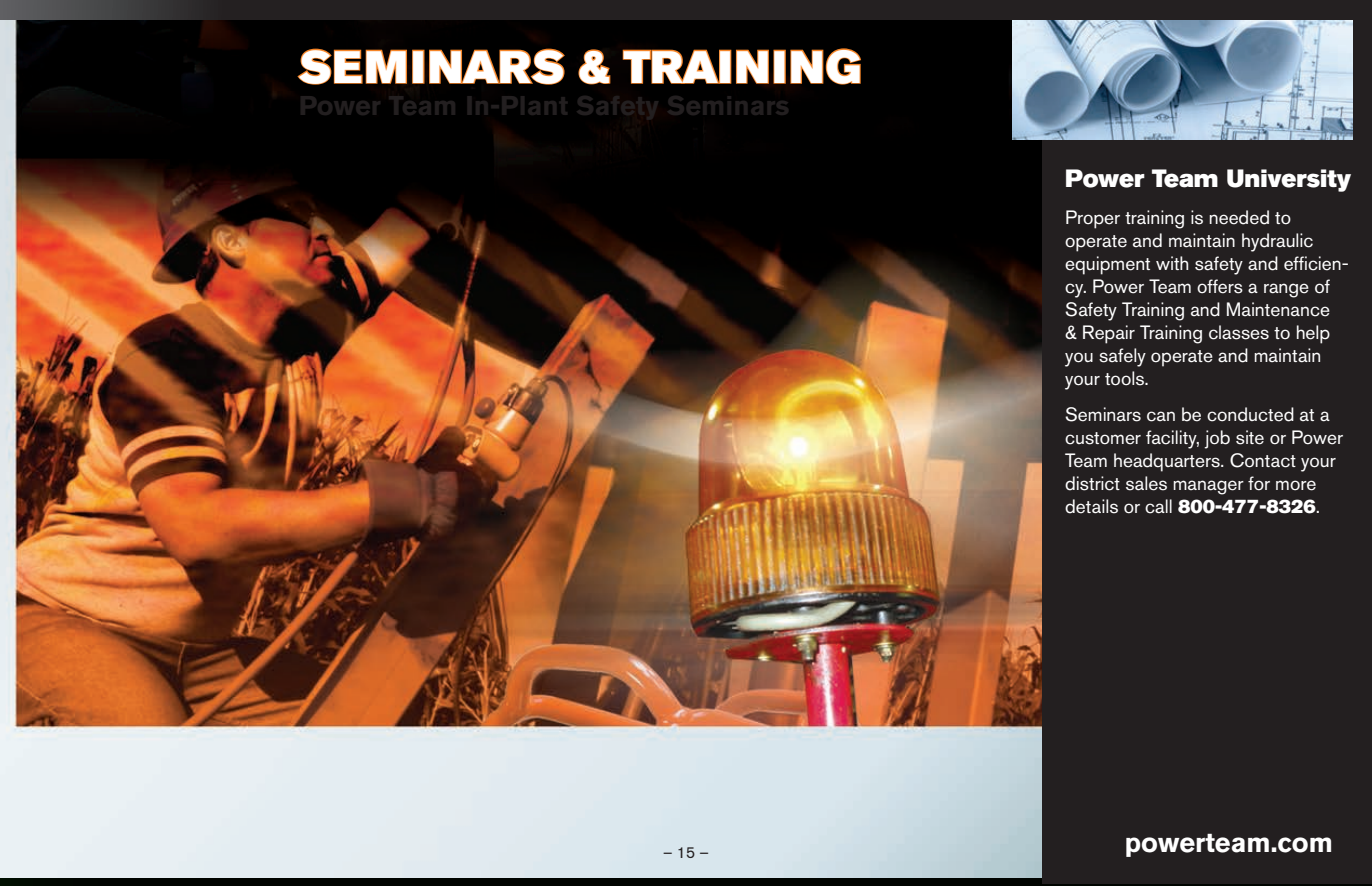
<style>
.page{position:relative;width:1372px;height:886px;background:#fff}
.page>*{position:absolute;margin:0;border:0;box-sizing:border-box;transform-origin:0 0}
.t1{font:45px "Akzidenz Grotesk BE Super";letter-spacing:.03em;color:#fff}
.t2{font:700 27px "Akzidenz Grotesk BE";color:#231f20}
.t3{font:700 27px "Akzidenz Grotesk BE";color:#fff}
.t4{font:24.75px "Akzidenz Grotesk BE Super";color:#fff}
.t5{font:19.12px/22.9px "Akzidenz Grotesk BE";color:#fff}
.t6{font:15.75px "Akzidenz Grotesk BE";color:#231f20}
.s1{font-family:"Akzidenz Grotesk BE Super"}
</style>
<div class="page">
<img style="left:0;top:20px;width:1042px;height:857px">
<div style="left:1042px;top:5px;width:329px;height:878px;background:#231f20"></div>
<img style="left:1012px;top:20px;width:340px;height:120px">
<svg style="left:296px;top:43px;width:112px;height:43px;background:#45240a"></svg>
<div style="left:412px;top:50px;width:12px;height:34px;border:2px solid #f58427"></div>
<svg style="left:428px;top:47px;width:138px;height:39px;background:#46250b"></svg>
<svg style="left:577px;top:48px;width:34px;height:37px"></svg>
<svg style="left:621px;top:49px;width:99px;height:36px;background:#46250b"></svg>
<div style="left:719px;top:50px;width:12px;height:34px;border:2px solid #f58427"></div>
<svg style="left:734px;top:49px;width:35px;height:36px"></svg>
<div style="left:773px;top:50px;width:12px;height:34px;border:2px solid #f58427"></div>
<svg style="left:789px;top:47px;width:73px;height:39px;background:#48260b"></svg>
<svg style="left:0;top:0;width:1371px;height:20px"></svg>
<h1 class="t1" style="left:299px;top:41px;width:564px">SEMINARS &amp; TRAINING</h1>
<h2 class="t2" style="left:299px;top:90px;width:492px">Power Team In-Plant Safety Seminars</h2>
<p class="t6" style="left:663px;top:842px;width:47px">– 15 –</p>
<p class="t4" style="left:1064px;top:164px;width:287px">Power Team University</p>
<p class="t5" style="left:1064px;top:205px;width:285px">Proper training is needed to operate and maintain hydraulic equipment with safety and efficien&shy;cy. Power Team offers a range of<br>Safety Training and Maintenance<br>&amp; Repair Training classes to help you safely operate and maintain your tools.</p>
<p class="t5" style="left:1064px;top:402px;width:279px">Seminars can be conducted at a customer facility, job site or Power<br>Team headquarters. Contact your district sales manager for more details or call <span class="s1">800-477-8326</span>.</p>
<h2 class="t3" style="left:1124px;top:826px;width:210px">powerteam.com</h2>
</div>
